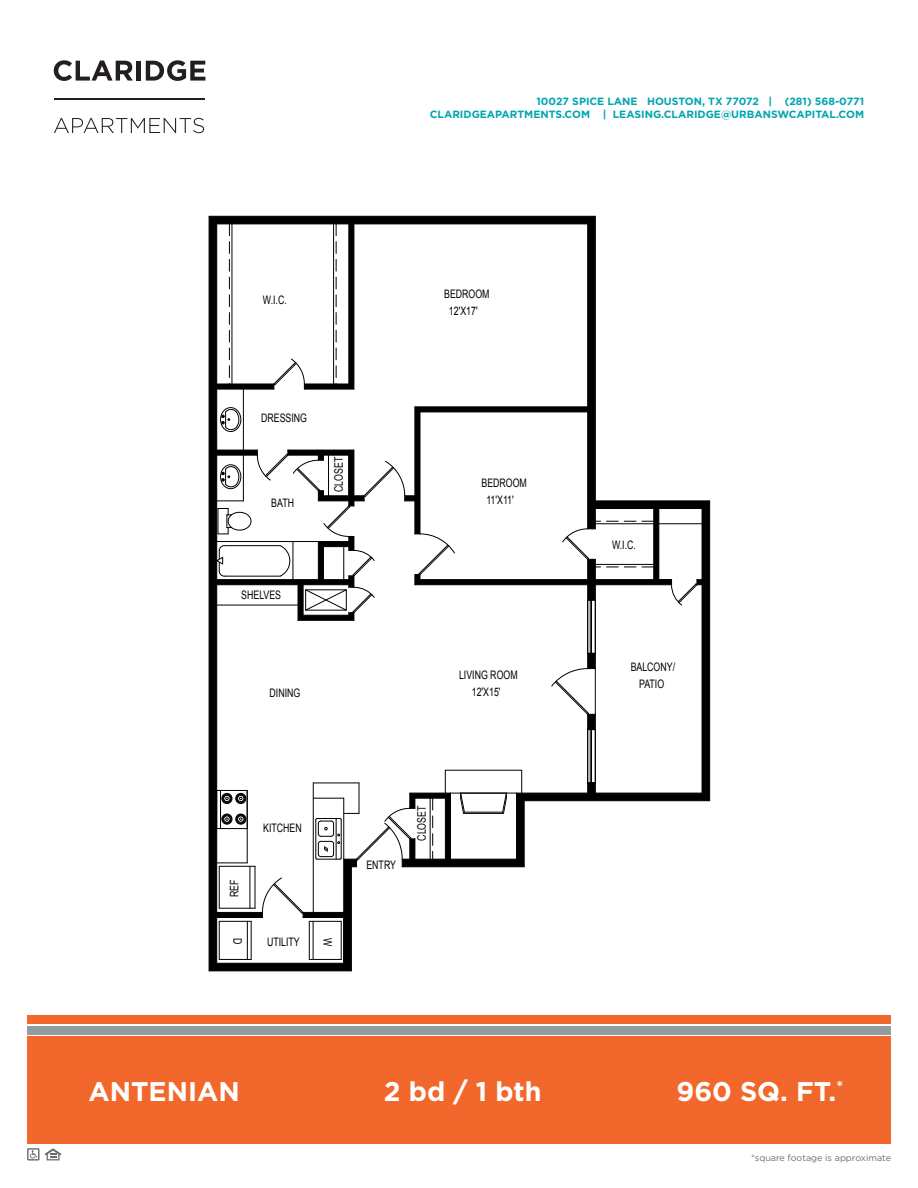
<style>
.page{position:relative;width:918px;height:1188px;background:#fff}
.page>*{position:absolute;margin:0;border:0;box-sizing:border-box;transform-origin:0 0}
.t1{font:700 27px "Gotham";color:#fff}
.t2{font:11.7px/17px "Arial";color:#000;scale:.75 1}
.t3{font:700 10.5px/12.6px "Gotham";color:#00a5b1;text-align:right}
.t4{font:9px "Gotham";color:#6c6d70}
</style>
<div class="page">
<div style="left:27px;top:1036px;width:864px;height:108px;background:#f2682c"></div>
<div style="left:27px;top:1016px;width:864px;height:8px;background:#f2682c"></div>
<div style="left:27px;top:1026px;width:864px;height:8px;background:#959ca0"></div>
<svg style="left:27px;top:1148px;width:34px;height:13px"></svg>
<svg style="left:54px;top:118px;width:150px;height:15px"></svg>
<hr style="left:54px;top:99px;width:151px;height:1px;background:#231f20">
<svg style="left:54px;top:60px;width:79px;height:21px"></svg>
<div style="left:136px;top:61px;width:5px;height:20px;background:#231f20"></div>
<svg style="left:146px;top:60px;width:59px;height:21px"></svg>
<hr style="left:209px;top:971px;width:142px;height:1px;background:#000">
<svg style="left:209px;top:216px;width:501px;height:755px"></svg>
<p class="t2" style="left:263px;top:292px;width:33px">W.I.C.</p>
<p class="t2" style="left:261px;top:410px;width:63px">DRESSING</p>
<p class="t2" style="left:271px;top:495px;width:32px">BATH</p>
<p class="t2" style="left:330px;top:492px;width:48px;rotate:-90deg">CLOSET</p>
<p class="t2" style="left:241px;top:587px;width:55px">SHELVES</p>
<p class="t3" style="left:430px;top:95px;width:436px">10027 SPICE LANE HOUSTON, TX 77072 | (281) 568-0771<br>CLARIDGEAPARTMENTS.COM | LEASING.CLARIDGE@URBANSWCAPITAL.COM</p>
<p class="t2" style="left:449px;top:286px;width:56px;text-indent:-5px">BEDROOM<br>12'X17'</p>
<p class="t2" style="left:486px;top:474px;width:56px;text-indent:-5px">BEDROOM<br>11'X11'</p>
<p class="t2" style="left:612px;top:537px;width:33px">W.I.C.</p>
<p class="t2" style="left:459px;top:667px;width:80px">LIVING ROOM</p>
<p class="t2" style="left:270px;top:685px;width:43px">DINING</p>
<p class="t2" style="left:472px;top:683px;width:40px">12'X15'</p>
<p class="t2" style="left:226px;top:897px;width:25px;rotate:-90deg">REF</p>
<p class="t2" style="left:263px;top:819px;width:53px">KITCHEN</p>
<p class="t2" style="left:246px;top:938px;width:10px;rotate:90deg">D</p>
<p class="t2" style="left:336px;top:938px;width:13px;rotate:90deg">W</p>
<p class="t2" style="left:267px;top:934px;width:45px">UTILITY</p>
<p class="t2" style="left:366px;top:856px;width:41px">ENTRY</p>
<p class="t2" style="left:413px;top:841px;width:48px;rotate:-90deg">CLOSET</p>
<p class="t2" style="left:631px;top:658px;width:61px;text-align:center">BALCONY/<br>PATIO</p>
<p class="t1" style="left:89px;top:1073px;width:153px">ANTENIAN</p>
<p class="t1" style="left:384px;top:1073px;width:159px">2 bd / 1 bth</p>
<p class="t1" style="left:676px;top:1073px;width:168px">960 SQ. FT.<sup>*</sup></p>
<p class="t4" style="left:751px;top:1153px;width:141px">*square footage is approximate</p>
</div>
